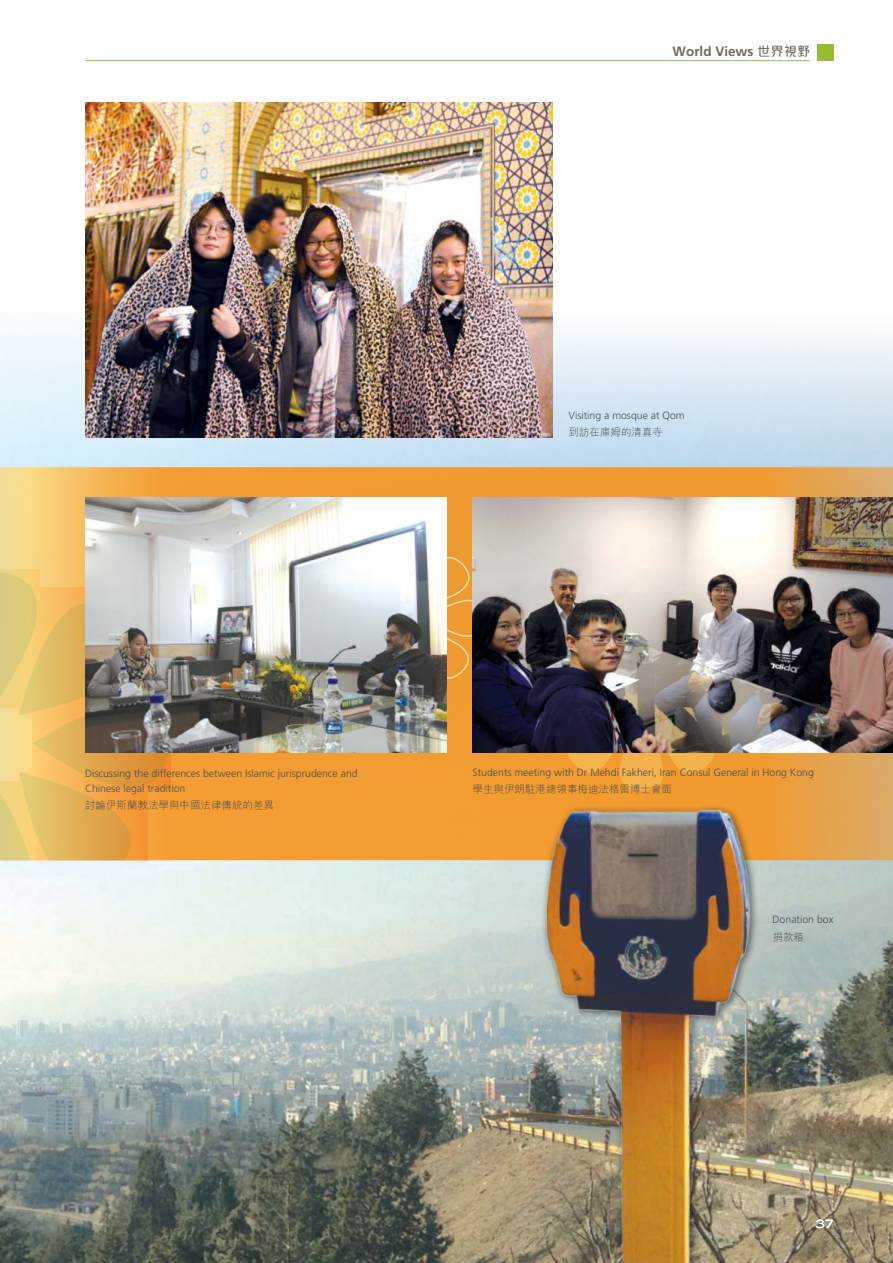
<style>
.page{position:relative;width:893px;height:1263px;background:#fff}
.page>*{position:absolute;margin:0;border:0;box-sizing:border-box;transform-origin:0 0}
.t1{font:15px "Sweet Sans Pro";color:#fff}
.t2{font:700 13.5px "Frutiger";color:#6d6d62}
.t3{font:300 10.5px/15px "Frutiger";color:#4c4c4e}
.t4{font:300 10.5px "M Hei HK";color:#4c4c4e}
.s1{font-family:"M Elle HK";font-weight:500;font-size:12.75px}
</style>
<div class="page">
<img style="left:0;top:327px;width:893px;height:936px">
<img style="left:0;top:467px;width:893px;height:393px">
<svg style="left:0;top:570px;width:170px;height:290px;background:#e9b960"></svg>
<svg style="left:446px;top:542px;width:26px;height:92px;background:#efa240"></svg>
<img style="left:376px;top:634px;width:517px;height:629px">
<img style="left:85px;top:497px;width:361px;height:256px">
<img style="left:85px;top:102px;width:468px;height:335px">
<hr style="left:85px;top:60px;width:725px;height:1px;background:#94bc59">
<div style="left:817px;top:45px;width:16px;height:16px;background:#96bc32"></div>
<svg style="left:546px;top:752px;width:190px;height:40px;background:#eda03a"></svg>
<img style="left:472px;top:497px;width:421px;height:255px">
<p class="t2" style="left:673px;top:45px;width:139px">World Views <span class="s1">世界視野</span></p>
<p class="t3" style="left:568px;top:408px;width:118px">Visiting a mosque at Qom</p>
<p class="t4" style="left:568px;top:425px;width:96px">到訪在庫姆的清真寺</p>
<p class="t3" style="left:85px;top:766px;width:274px">Discussing the differences between Islamic jurisprudence and<br>Chinese legal tradition</p>
<p class="t4" style="left:85px;top:797px;width:190px">討論伊斯蘭教法學與中國法律傳統的差異</p>
<p class="t3" style="left:472px;top:765px;width:343px">Students meeting with Dr Mehdi Fakheri, Iran Consul General in Hong Kong</p>
<p class="t4" style="left:472px;top:782px;width:201px">學生與伊朗駐港總領事梅迪法格雷博士會面</p>
<p class="t3" style="left:773px;top:913px;width:62px">Donation box</p>
<p class="t4" style="left:773px;top:929px;width:33px">捐款箱</p>
<h1 class="t1" style="left:815px;top:1214px;width:20px">37</h1>
</div>
